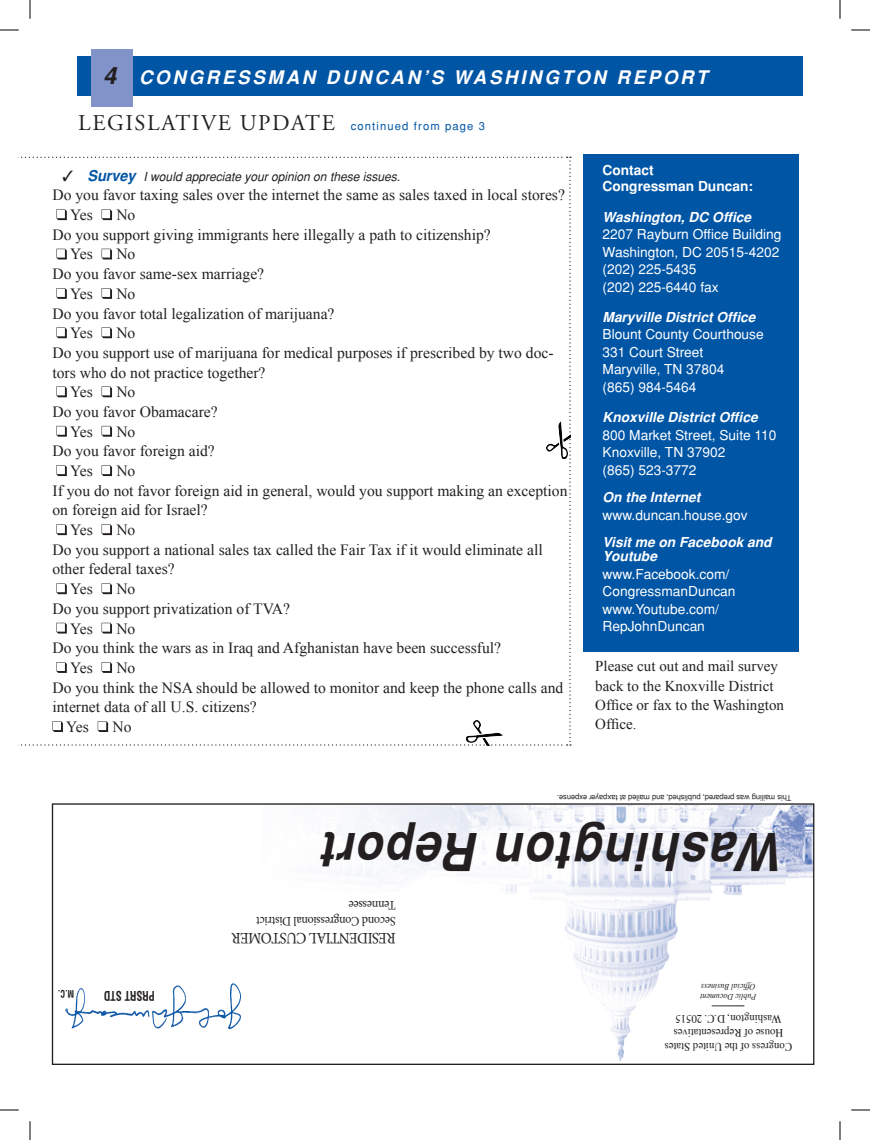
<style>
.page{position:relative;width:870px;height:1140px;background:#fff}
.page>*{position:absolute;margin:0;border:0;box-sizing:border-box;transform-origin:0 0}
.t1{font:italic 700 52.25px "Helvetica";letter-spacing:.03em;color:#231f20;scale:.92 1}
.t2{font:italic 700 18.75px "Helvetica";letter-spacing:.14em;color:#fff}
.t3{font:16px "Minion Pro";letter-spacing:-.03em;color:#231f20;scale:.92 1}
.t4{font:15.62px/19.8px "Times New Roman";color:#231f20}
.t5{font:15px/19.4px "Times New Roman";color:#231f20}
.t6{font:13.75px/17.5px "Helvetica";color:#fff}
.t7{font:italic 700 13.75px/13.8px "Helvetica";color:#fff}
.t8{font:700 13.75px/16.5px "Helvetica";color:#fff}
.t9{font:13px/15.6px "Minion Pro";letter-spacing:-.02em;color:#231f20;scale:.92 1}
.t10{font:700 condensed 13px "Helvetica";color:#231f20;scale:.82 1}
.t11{font:italic 12.5px "Helvetica";color:#231f20;scale:.96 1}
.t12{font:11.62px/13.9px "Times";color:#231f20;text-align:center;scale:.92 1}
.t13{font:11.25px "Helvetica";letter-spacing:.1em;color:#0155a5}
.t14{font:700 condensed 10.12px "Helvetica";color:#231f20;scale:.82 1}
.t15{font:italic 8.75px/10.1px "Times New Roman";color:#231f20;scale:.92 1}
.t16{font:8px "Helvetica Neue";color:#231f20;scale:.92 1}
.s1{font-size:23.75px;color:#231f20}
.s2{font-family:"Adobe Garamond Pro";font-size:22.5px;color:#231f20}
.s3{font-weight:700;font-size:15px;color:#0155a5}
.s4{font-size:49.25px}
</style>
<div class="page">
<div style="left:77px;top:56px;width:725px;height:40px;background:#0155a5"></div>
<div style="left:91px;top:49px;width:42px;height:57px;background:#8193c9"></div>
<div style="left:583px;top:154px;width:216px;height:498px;background:#0155a5"></div>
<svg style="left:338px;top:805px;width:474px;height:256px"></svg>
<img style="left:65px;top:983px;width:176px;height:47px">
<svg style="left:21px;top:157px;width:550px;height:589px"></svg>
<div style="left:52px;top:803px;width:762px;height:262px;border:1px solid #231f20"></div>
<img style="left:467px;top:721px;width:36px;height:24px">
<img style="left:546px;top:422px;width:24px;height:36px">
<svg style="left:0;top:29px;width:19px;height:2px"></svg>
<svg style="left:851px;top:29px;width:19px;height:2px"></svg>
<svg style="left:0;top:1109px;width:19px;height:2px"></svg>
<svg style="left:851px;top:1109px;width:19px;height:2px"></svg>
<svg style="left:29px;top:0;width:2px;height:19px"></svg>
<svg style="left:29px;top:1121px;width:2px;height:19px"></svg>
<svg style="left:839px;top:0;width:2px;height:19px"></svg>
<svg style="left:839px;top:1121px;width:2px;height:19px"></svg>
<p class="t2" style="left:103px;top:66px;width:606px"><span class="s1">4</span> CONGRESSMAN DUNCAN’S WASHINGTON REPORT</p>
<p class="t13" style="left:78px;top:119px;width:408px"><span class="s2">LEGISLATIVE UPDATE</span> continued from page 3</p>
<p class="t11" style="left:62px;top:169px;width:353px">✓ <span class="s3">Survey</span> I would appreciate your opinion on these issues.</p>
<p class="t4" style="left:70px;top:185px;width:496px;text-indent:-18px">Do you favor taxing sales over the internet the same as sales taxed in local stores?<br>Yes</p>
<p class="t4" style="left:116px;top:205px;width:21px">No</p>
<p class="t4" style="left:53px;top:224px;width:440px">Do you support giving immigrants here illegally a path to citizenship?</p>
<p class="t4" style="left:70px;top:244px;width:24px">Yes</p>
<p class="t4" style="left:116px;top:244px;width:21px">No</p>
<p class="t4" style="left:53px;top:264px;width:213px">Do you favor same-sex marriage?</p>
<p class="t4" style="left:70px;top:284px;width:24px">Yes</p>
<p class="t4" style="left:116px;top:284px;width:21px">No</p>
<p class="t4" style="left:53px;top:303px;width:284px">Do you favor total legalization of marijuana?</p>
<p class="t4" style="left:70px;top:323px;width:24px">Yes</p>
<p class="t4" style="left:116px;top:323px;width:21px">No</p>
<p class="t4" style="left:53px;top:343px;width:503px">Do you support use of marijuana for medical purposes if prescribed by two doc-</p>
<p class="t4" style="left:53px;top:362px;width:215px">tors who do not practice together?</p>
<p class="t4" style="left:70px;top:382px;width:24px">Yes</p>
<p class="t4" style="left:116px;top:382px;width:21px">No</p>
<p class="t4" style="left:53px;top:402px;width:167px">Do you favor Obamacare?</p>
<p class="t4" style="left:70px;top:421px;width:24px">Yes</p>
<p class="t4" style="left:116px;top:421px;width:21px">No</p>
<p class="t4" style="left:53px;top:441px;width:164px">Do you favor foreign aid?</p>
<p class="t4" style="left:70px;top:461px;width:24px">Yes</p>
<p class="t4" style="left:116px;top:461px;width:21px">No</p>
<p class="t4" style="left:53px;top:480px;width:517px">If you do not favor foreign aid in general, would you support making an exception</p>
<p class="t4" style="left:53px;top:500px;width:157px">on foreign aid for Israel?</p>
<p class="t4" style="left:70px;top:520px;width:24px">Yes</p>
<p class="t4" style="left:116px;top:520px;width:21px">No</p>
<p class="t4" style="left:53px;top:539px;width:492px">Do you support a national sales tax called the Fair Tax if it would eliminate all</p>
<p class="t4" style="left:53px;top:559px;width:124px">other federal taxes?</p>
<p class="t4" style="left:70px;top:579px;width:24px">Yes</p>
<p class="t4" style="left:116px;top:579px;width:21px">No</p>
<p class="t4" style="left:53px;top:599px;width:239px">Do you support privatization of TVA?</p>
<p class="t4" style="left:70px;top:618px;width:24px">Yes</p>
<p class="t4" style="left:116px;top:618px;width:21px">No</p>
<p class="t4" style="left:53px;top:638px;width:450px">Do you think the wars as in Iraq and Afghanistan have been successful?</p>
<p class="t4" style="left:70px;top:658px;width:24px">Yes</p>
<p class="t4" style="left:116px;top:658px;width:21px">No</p>
<p class="t4" style="left:53px;top:677px;width:512px">Do you think the NSA should be allowed to monitor and keep the phone calls and</p>
<p class="t4" style="left:53px;top:697px;width:206px">internet data of all U.S. citizens?</p>
<p class="t4" style="left:66px;top:717px;width:24px">Yes</p>
<p class="t4" style="left:112px;top:717px;width:21px">No</p>
<p class="t8" style="left:603px;top:162px;width:152px">Contact<br>Congressman Duncan:</p>
<p class="t7" style="left:603px;top:210px;width:150px">Washington, DC Office</p>
<p class="t6" style="left:603px;top:225px;width:180px">2207 Rayburn Office Building<br>Washington, DC 20515-4202 (202) 225-5435<br>(202) 225-6440 fax</p>
<p class="t7" style="left:603px;top:310px;width:154px">Maryville District Office</p>
<p class="t6" style="left:603px;top:326px;width:163px">Blount County Courthouse<br>331 Court Street<br>Maryville, TN 37804<br>(865) 984-5464</p>
<p class="t7" style="left:603px;top:410px;width:157px">Knoxville District Office</p>
<p class="t6" style="left:603px;top:426px;width:176px">800 Market Street, Suite 110<br>Knoxville, TN 37902<br>(865) 523-3772</p>
<p class="t7" style="left:603px;top:490px;width:99px">On the Internet</p>
<p class="t6" style="left:603px;top:506px;width:147px">www.duncan.house.gov</p>
<p class="t7" style="left:603px;top:535px;width:171px">Visit me on Facebook and<br>Youtube</p>
<p class="t6" style="left:603px;top:565px;width:134px">www.Facebook.com/<br>CongressmanDuncan www.Youtube.com/<br>RepJohnDuncan</p>
<p class="t5" style="left:595px;top:656px;width:190px">Please cut out and mail survey back to the Knoxville District<br>Office or fax to the Washington<br>Office.</p>
<p class="t16" style="left:791px;top:804px;width:256px;rotate:-180deg">This mailing was prepared, published, and mailed at taxpayer expense.</p>
<h1 class="t1" style="left:786px;top:882px;width:503px;rotate:-180deg">Washington Re<span class="s4">port</span></h1>
<p class="t9" style="left:396px;top:929px;width:153px;rotate:-180deg">Second Congressional District<br>Tennessee</p>
<p class="t14" style="left:74px;top:1000px;width:22px;rotate:-180deg">M.C.</p>
<p class="t10" style="left:155px;top:1004px;width:63px;rotate:-180deg">PRSRT STD</p>
<p class="t3" style="left:396px;top:949px;width:180px;rotate:-180deg">RESIDENTIAL CUSTOMER</p>
<p class="t15" style="left:756px;top:1002px;width:62px;rotate:-180deg">Public Document<br>Official Business</p>
<p class="t12" style="left:792px;top:1055px;width:140px;rotate:-180deg">Congress of the United States<br>House of Representatives<br>Washington, D.C. 20515</p>
</div>
